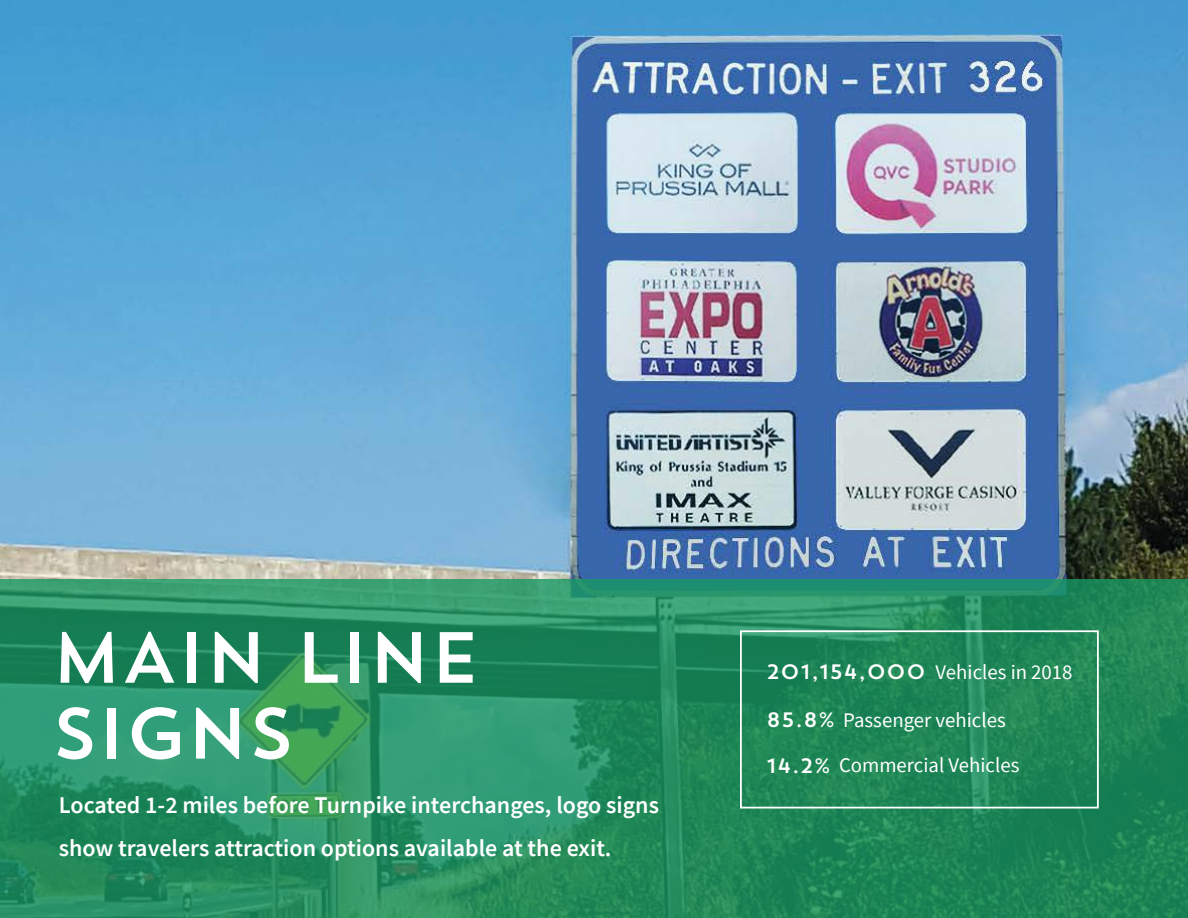
<style>
.page{position:relative;width:1188px;height:918px;background:#fff}
.page>*{position:absolute;margin:0;border:0;box-sizing:border-box;transform-origin:0 0}
.t1{font:72px/75.9px "Trend Sans One";letter-spacing:-.03em;color:#fff}
.t2{font:600 24px/43.5px "Source Sans Pro";color:#fff}
.t3{font:20.85px/45.8px "Source Sans Pro";color:#fff}
.s1{font-family:"Trend Sans One"}
</style>
<div class="page">
<img style="left:0;top:0;width:1188px;height:580px">
<svg style="left:0;top:580px;width:1188px;height:338px;background:#248c5f"></svg>
<div style="left:740px;top:630px;width:359px;height:179px;border:2px solid #fff"></div>
<h1 class="t1" style="left:51px;top:618px;width:432px">MAIN LINE<br>SIGNS</h1>
<p class="t2" style="left:59px;top:783px;width:602px">Located 1-2 miles before Turnpike interchanges, logo signs show travelers attraction options available at the exit.</p>
<p class="t3" style="left:766px;top:649px;width:308px"><span class="s1">201,154,000</span> Vehicles in 2018</p>
<p class="t3" style="left:766px;top:697px;width:255px"><span class="s1">85.8%</span> Passenger vehicles<br><span class="s1">14.2%</span> Commercial Vehicles</p>
</div>
